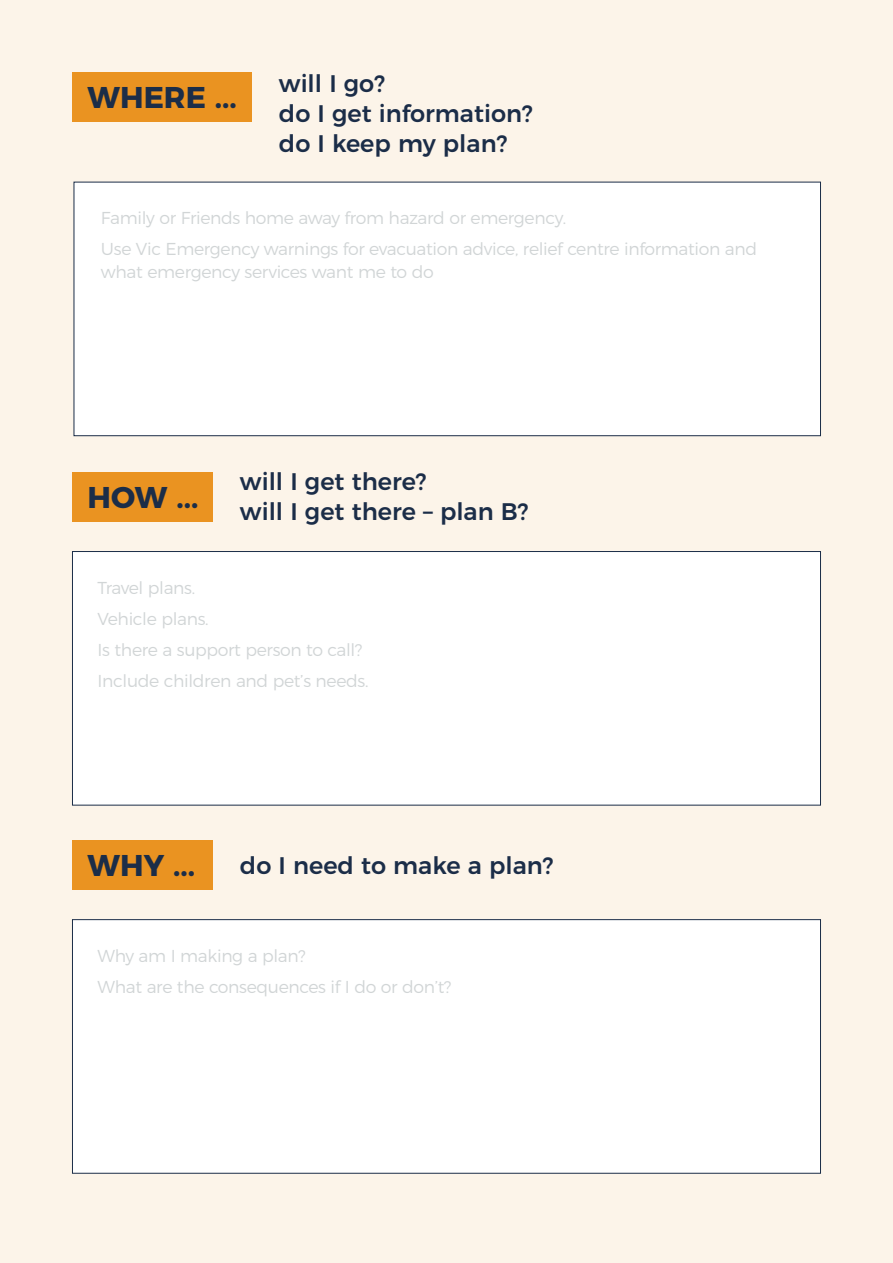
<style>
.page{position:relative;width:893px;height:1263px;background:#fcf4e9}
.page>*{position:absolute;margin:0;border:0;box-sizing:border-box;transform-origin:0 0}
.t1{font:700 30px "Montserrat";color:#1b2d48}
.t2{font:500 24px/30px "Montserrat";color:#1b2d48}
.t3{font:300 17.25px/31px "Montserrat";letter-spacing:-.02em;color:#d1d5d6}
</style>
<div class="page">
<div style="left:72px;top:73px;width:180px;height:49px;background:#ea9321"></div>
<div style="left:72px;top:472px;width:141px;height:49px;background:#ea9321"></div>
<div style="left:72px;top:840px;width:141px;height:49px;background:#ea9321"></div>
<div style="left:74px;top:182px;width:747px;height:254px;background:#fff;border:1px solid #1b2d48"></div>
<div style="left:72px;top:551px;width:749px;height:254px;background:#fff;border:1px solid #1b2d48"></div>
<div style="left:72px;top:919px;width:749px;height:254px;background:#fff;border:1px solid #1b2d48"></div>
<h1 class="t1" style="left:88px;top:73px;width:151px">WHERE ...</h1>
<h2 class="t2" style="left:279px;top:66px;width:255px">will I go?<br>do I get information? do I keep my plan?</h2>
<p class="t3" style="left:101px;top:201px;width:658px">Family or Friends home away from hazard or emergency.<br>Use Vic Emergency warnings for evacuation advice, relief centre information and</p>
<p class="t3" style="left:101px;top:255px;width:334px">what emergency services want me to do</p>
<h1 class="t1" style="left:88px;top:472px;width:112px">HOW ...</h1>
<h2 class="t2" style="left:240px;top:465px;width:290px">will I get there?<br>will I get there – plan B?</h2>
<p class="t3" style="left:98px;top:570px;width:272px">Travel plans.<br>Vehicle plans.<br>Is there a support person to call?<br>Include children and pet’s needs.</p>
<h1 class="t1" style="left:88px;top:840px;width:109px">WHY ...</h1>
<h2 class="t2" style="left:240px;top:848px;width:315px">do I need to make a plan?</h2>
<p class="t3" style="left:98px;top:938px;width:355px">Why am I making a plan?<br>What are the consequences if I do or don’t?</p>
</div>
